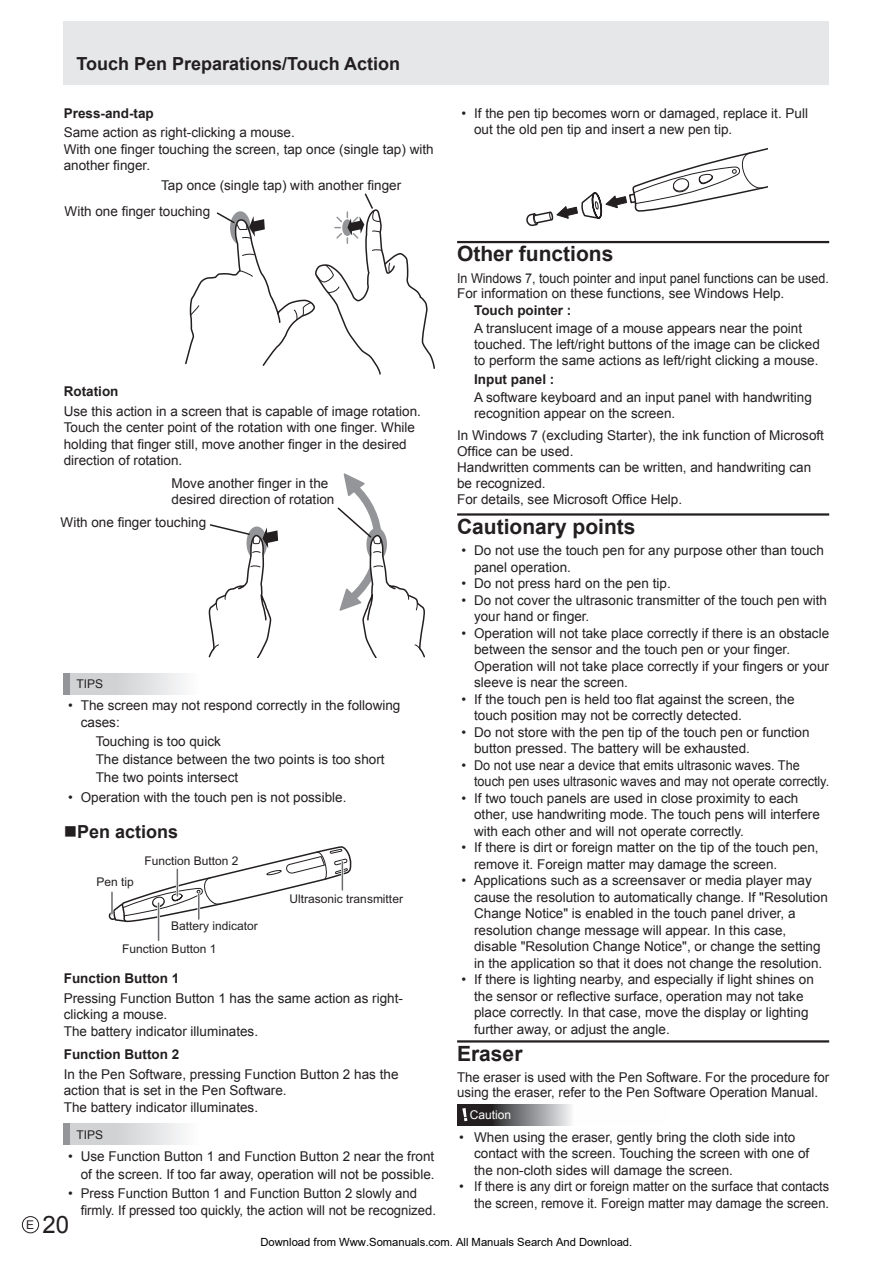
<style>
.page{position:relative;width:893px;height:1263px;background:#fff}
.page>*{position:absolute;margin:0;border:0;box-sizing:border-box;transform-origin:0 0}
.t1{font:24px "Arial";color:#231f20}
.t2{font:700 21px "Arial";color:#231f20}
.t3{font:700 18px "Arial";color:#231f20}
.t4{font:13.5px/16.5px "Arial";color:#231f20}
.t5{font:13.5px/15px "Arial";color:#231f20;scale:.93 1}
.t6{font:700 13.5px "Arial";color:#231f20}
.t7{font:12px "Arial";color:#231f20}
.t8{font:12px "Arial";color:#fff}
.t9{font:11.25px "Arial";color:#000}
.s1{font-size:12px}
</style>
<div class="page">
<div style="left:22px;top:1216px;width:17px;height:17px;border:1px solid #231f20;border-radius:50%"></div>
<div style="left:64px;top:21px;width:765px;height:64px;background:#e6e7e9"></div>
<svg style="left:185px;top:193px;width:250px;height:182px"></svg>
<svg style="left:337px;top:473px;width:88px;height:184px"></svg>
<svg style="left:208px;top:524px;width:70px;height:133px"></svg>
<div style="left:64px;top:673px;width:212px;height:21px;background:linear-gradient(to right,#c9cacd,#fff)"></div>
<div style="left:64px;top:673px;width:6px;height:21px;background:#939598"></div>
<svg style="left:108px;top:846px;width:244px;height:77px"></svg>
<hr style="left:111px;top:892px;width:2px;height:22px;background:#6c6d70">
<hr style="left:157px;top:903px;width:3px;height:37px;background:#fff">
<hr style="left:158px;top:903px;width:1px;height:37px;background:#6c6d70">
<hr style="left:197px;top:894px;width:3px;height:25px;background:#fff">
<hr style="left:198px;top:894px;width:2px;height:25px;background:#6c6d70">
<div style="left:64px;top:1124px;width:212px;height:21px;background:linear-gradient(to right,#c9cacd,#fff)"></div>
<div style="left:64px;top:1124px;width:6px;height:21px;background:#939598"></div>
<hr style="left:457px;top:241px;width:372px;height:2px;background:#231f20">
<hr style="left:457px;top:513px;width:372px;height:3px;background:#231f20">
<hr style="left:457px;top:1040px;width:372px;height:2px;background:#231f20">
<svg style="left:526px;top:148px;width:241px;height:79px"></svg>
<svg style="left:457px;top:1104px;width:114px;height:22px;background:#6f6e70"></svg>
<svg style="left:462px;top:1108px;width:5px;height:13px"></svg>
<h3 class="t3" style="left:77px;top:52px;width:325px">Touch Pen Preparations/Touch Action</h3>
<p class="t6" style="left:64px;top:104px;width:92px">Press-and-tap</p>
<p class="t4" style="left:64px;top:125px;width:371px">Same action as right-clicking a mouse.<br>With one finger touching the screen, tap once (single tap) with another finger.</p>
<p class="t4" style="left:65px;top:203px;width:147px">With one finger touching</p>
<p class="t4" style="left:161px;top:177px;width:242px">Tap once (single tap) with another finger</p>
<p class="t6" style="left:64px;top:383px;width:56px">Rotation</p>
<p class="t4" style="left:64px;top:403px;width:359px">Use this action in a screen that is capable of image rotation.<br>Touch the center point of the rotation with one finger. While holding that finger still, move another finger in the desired direction of rotation.</p>
<p class="t4" style="left:171px;top:475px;width:164px">Move another finger in the desired direction of rotation</p>
<p class="t4" style="left:61px;top:514px;width:147px">With one finger touching</p>
<p class="t7" style="left:77px;top:676px;width:28px">TIPS</p>
<p class="t4" style="left:81px;top:697px;width:321px;text-indent:-13px">• The screen may not respond correctly in the following cases:</p>
<p class="t4" style="left:96px;top:732px;width:290px;line-height:18px">Touching is too quick<br>The distance between the two points is too short<br>The two points intersect</p>
<p class="t4" style="left:68px;top:789px;width:280px">• Operation with the touch pen is not possible.</p>
<h3 class="t3" style="left:64px;top:819px;width:116px">■Pen actions</h3>
<p class="t7" style="left:96px;top:874px;width:39px">Pen tip</p>
<p class="t7" style="left:144px;top:853px;width:96px">Function Button 2</p>
<p class="t7" style="left:171px;top:918px;width:88px">Battery indicator</p>
<p class="t7" style="left:122px;top:941px;width:96px">Function Button 1</p>
<p class="t7" style="left:290px;top:890px;width:115px">Ultrasonic transmitter</p>
<p class="t6" style="left:64px;top:969px;width:117px">Function Button 1</p>
<p class="t4" style="left:64px;top:990px;width:341px">Pressing Function Button 1 has the same action as right&shy;clicking a mouse.<br>The battery indicator illuminates.</p>
<p class="t6" style="left:64px;top:1046px;width:117px">Function Button 2</p>
<p class="t4" style="left:64px;top:1066px;width:336px">In the Pen Software, pressing Function Button 2 has the action that is set in the Pen Software.<br>The battery indicator illuminates.</p>
<p class="t7" style="left:77px;top:1126px;width:28px">TIPS</p>
<p class="t4" style="left:68px;top:1147px;width:368px;line-height:18px;text-align:right">• Use Function Button 1 and Function Button 2 near the front of the screen. If too far away, operation will not be possible.</p>
<p class="t4" style="left:81px;top:1185px;width:357px;text-indent:-13px">• Press Function Button 1 and Function Button 2 slowly and firmly. If pressed too quickly, the action will not be recognized.</p>
<h1 class="t1" style="left:26px;top:1208px;width:44px"><span class="s1">E</span> 20</h1>
<p class="t4" style="left:474px;top:105px;width:335px;text-indent:-13px">• If the pen tip becomes worn or damaged, replace it. Pull out the old pen tip and insert a new pen tip.</p>
<h2 class="t2" style="left:457px;top:240px;width:158px">Other functions</h2>
<p class="t5" style="left:457px;top:271px;width:401px">In Windows 7, touch pointer and input panel functions can be used.<br>For information on these functions, see Windows Help.</p>
<p class="t6" style="left:474px;top:302px;width:99px">Touch pointer :</p>
<p class="t4" style="left:474px;top:321px;width:347px;line-height:15.8px">A translucent image of a mouse appears near the point touched. The left/right buttons of the image can be clicked to perform the same actions as left/right clicking a mouse.</p>
<p class="t6" style="left:474px;top:371px;width:82px">Input panel :</p>
<p class="t4" style="left:474px;top:390px;width:339px;line-height:15.8px">A software keyboard and an input panel with handwriting recognition appear on the screen.</p>
<p class="t4" style="left:457px;top:427px;width:368px;line-height:15.9px">In Windows 7 (excluding Starter), the ink function of Microsoft Office can be used.<br>Handwritten comments can be written, and handwriting can be recognized.<br>For details, see Microsoft Office Help.</p>
<h2 class="t2" style="left:457px;top:513px;width:180px">Cautionary points</h2>
<p class="t4" style="left:474px;top:542px;width:351px;text-indent:-13px">• Do not use the touch pen for any purpose other than touch panel operation.</p>
<p class="t4" style="left:461px;top:575px;width:211px">• Do not press hard on the pen tip.</p>
<p class="t4" style="left:474px;top:592px;width:354px;text-indent:-13px">• Do not cover the ultrasonic transmitter of the touch pen with your hand or finger.</p>
<p class="t4" style="left:474px;top:625px;width:357px;text-indent:-13px">• Operation will not take place correctly if there is an obstacle between the sensor and the touch pen or your finger.<br>Operation will not take place correctly if your fingers or your sleeve is near the screen.</p>
<p class="t4" style="left:474px;top:691px;width:322px;text-indent:-13px">• If the touch pen is held too flat against the screen, the touch position may not be correctly detected.</p>
<p class="t4" style="left:474px;top:724px;width:337px;text-indent:-13px">• Do not store with the pen tip of the touch pen or function button pressed. The battery will be exhausted.</p>
<p class="t4" style="left:474px;top:757px;width:357px;text-indent:-13px">• Do not use near a device that emits ultrasonic waves. The touch pen uses ultrasonic waves and may not operate correctly.</p>
<p class="t4" style="left:474px;top:790px;width:347px;text-indent:-13px">• If two touch panels are used in close proximity to each other, use handwriting mode. The touch pens will interfere with each other and will not operate correctly.</p>
<p class="t4" style="left:474px;top:839px;width:346px;text-indent:-13px">• If there is dirt or foreign matter on the tip of the touch pen, remove it. Foreign matter may damage the screen.</p>
<p class="t4" style="left:474px;top:872px;width:355px;text-indent:-13px">• Applications such as a screensaver or media player may cause the resolution to automatically change. If "Resolution Change Notice" is enabled in the touch panel driver, a resolution change message will appear. In this case, disable "Resolution Change Notice", or change the setting in the application so that it does not change the resolution.</p>
<p class="t4" style="left:474px;top:971px;width:341px;text-indent:-13px">• If there is lighting nearby, and especially if light shines on the sensor or reflective surface, operation may not take place correctly. In that case, move the display or lighting further away, or adjust the angle.</p>
<h2 class="t2" style="left:457px;top:1039px;width:67px">Eraser</h2>
<p class="t4" style="left:457px;top:1070px;width:373px;line-height:15px">The eraser is used with the Pen Software. For the procedure for using the eraser, refer to the Pen Software Operation Manual.</p>
<p class="t8" style="left:470px;top:1107px;width:43px">Caution</p>
<p class="t4" style="left:474px;top:1129px;width:337px;text-indent:-15px">• When using the eraser, gently bring the cloth side into contact with the screen. Touching the screen with one of the non-cloth sides will damage the screen.</p>
<p class="t4" style="left:459px;top:1178px;width:371px;text-align:right">• If there is any dirt or foreign matter on the surface that contacts the screen, remove it. Foreign matter may damage the screen.</p>
<p class="t9" style="left:260px;top:1235px;width:373px">Download from Www.Somanuals.com. All Manuals Search And Download.</p>
</div>
